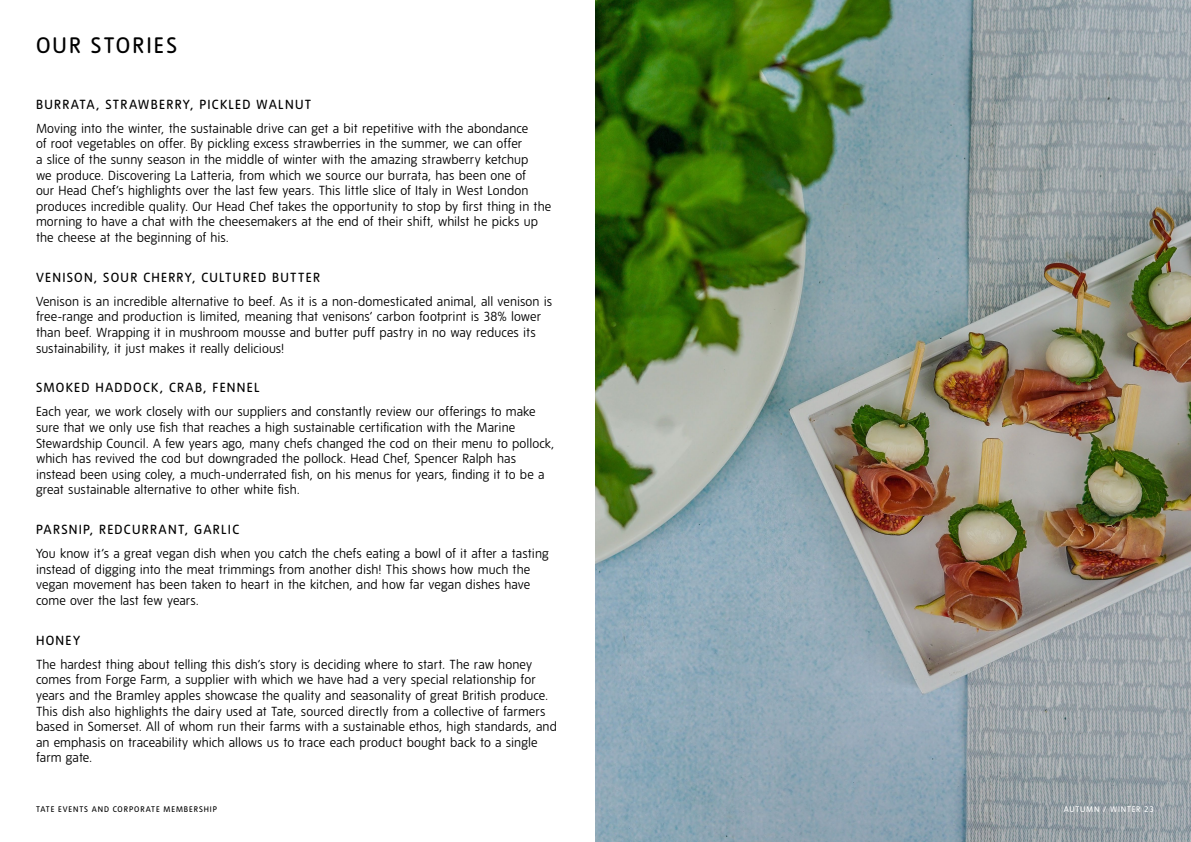
<style>
.page{position:relative;width:1191px;height:842px;background:#fff}
.page>*{position:absolute;margin:0;border:0;box-sizing:border-box;transform-origin:0 0}
.t1{font:22px "Tate New Pro";letter-spacing:.095em;color:#000}
.t2{font:100 13px/15.6px "Tate New Pro";letter-spacing:.005em;color:#000}
.t3{font:13px "Tate New Pro";letter-spacing:.095em;color:#000}
.t4{font:8px "Tate New Pro";letter-spacing:.115em;color:#000}
.t5{font:8px "Tate New Pro";letter-spacing:.1em;color:#fff}
</style>
<div class="page">
<img style="left:595px;top:0;width:596px;height:842px">
<h1 class="t1" style="left:36px;top:32px;width:142px">OUR STORIES</h1>
<p class="t3" style="left:36px;top:96px;width:277px">BURRATA, STRAWBERRY, PICKLED WALNUT</p>
<p class="t2" style="left:36px;top:121px;width:517px">Moving into the winter, the sustainable drive can get a bit repetitive with the abondance<br>of root vegetables on offer. By pickling excess strawberries in the summer, we can offer<br>a slice of the sunny season in the middle of winter with the amazing strawberry ketchup<br>we produce. Discovering La Latteria, from which we source our burrata, has been one of<br>our Head Chef’s highlights over the last few years. This little slice of Italy in West London produces incredible quality. Our Head Chef takes the opportunity to stop by first thing in the morning to have a chat with the cheesemakers at the end of their shift, whilst he picks up the cheese at the beginning of his.</p>
<p class="t3" style="left:36px;top:269px;width:285px">VENISON, SOUR CHERRY, CULTURED BUTTER</p>
<p class="t2" style="left:36px;top:294px;width:518px">Venison is an incredible alternative to beef. As it is a non-domesticated animal, all venison is free-range and production is limited, meaning that venisons’ carbon footprint is 38% lower than beef. Wrapping it in mushroom mousse and butter puff pastry in no way reduces its sustainability, it just makes it really delicious!</p>
<p class="t3" style="left:36px;top:380px;width:225px">SMOKED HADDOCK, CRAB, FENNEL</p>
<p class="t2" style="left:36px;top:404px;width:520px">Each year, we work closely with our suppliers and constantly review our offerings to make sure that we only use fish that reaches a high sustainable certification with the Marine Stewardship Council. A few years ago, many chefs changed the cod on their menu to pollock, which has revived the cod but downgraded the pollock. Head Chef, Spencer Ralph has instead been using coley, a much-underrated fish, on his menus for years, finding it to be a great sustainable alternative to other white fish.</p>
<p class="t3" style="left:36px;top:522px;width:205px">PARSNIP, REDCURRANT, GARLIC</p>
<p class="t2" style="left:36px;top:546px;width:514px">You know it’s a great vegan dish when you catch the chefs eating a bowl of it after a tasting instead of digging into the meat trimmings from another dish! This shows how much the vegan movement has been taken to heart in the kitchen, and how far vegan dishes have come over the last few years.</p>
<p class="t3" style="left:36px;top:632px;width:46px">HONEY</p>
<p class="t2" style="left:36px;top:657px;width:522px">The hardest thing about telling this dish’s story is deciding where to start. The raw honey comes from Forge Farm, a supplier with which we have had a very special relationship for years and the Bramley apples showcase the quality and seasonality of great British produce.<br>This dish also highlights the dairy used at Tate, sourced directly from a collective of farmers based in Somerset. All of whom run their farms with a sustainable ethos, high standards, and an emphasis on traceability which allows us to trace each product bought back to a single farm gate.</p>
<p class="t4" style="left:36px;top:804px;width:183px">TATE EVENTS AND CORPORATE MEMBERSHIP</p>
<p class="t5" style="left:1063px;top:804px;width:92px">AUTUMN / WINTER 23</p>
</div>
